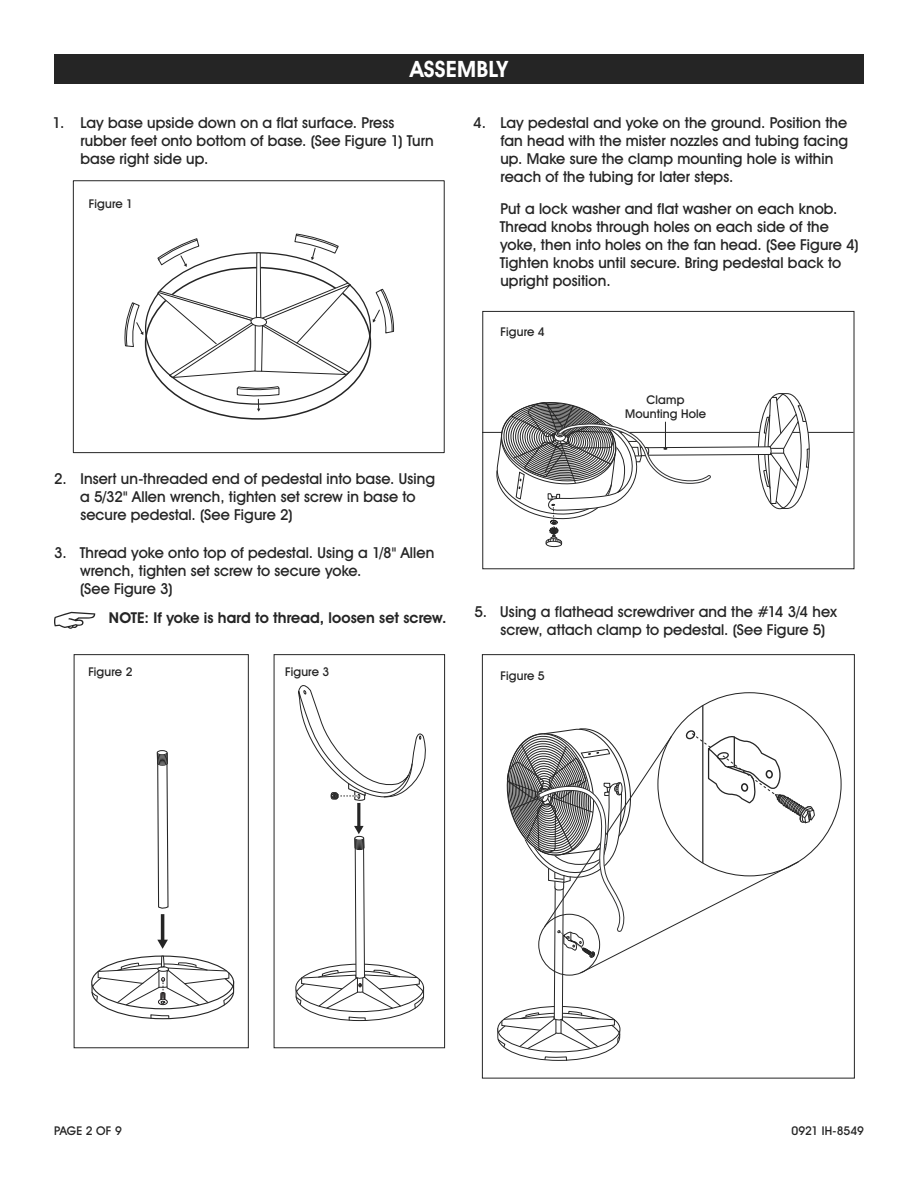
<style>
.page{position:relative;width:918px;height:1188px;background:#fff}
.page>*{position:absolute;margin:0;border:0;box-sizing:border-box;transform-origin:0 0}
._2_HEADING_REVERSE{font:700 22.5px "Uline Two Knine";letter-spacing:.01em;color:#fff}
._3_LIST_NUMBERS__Con{font:15px/18px "Uline Two Knine";letter-spacing:.005em;color:#252525}
._1_BODY_ALERT{font:700 15px "Uline Two Knine";letter-spacing:.005em;color:#252525}
.t1{font:12px/14.4px "Uline Two Knine";letter-spacing:.015em;color:#252525;text-align:center}
.t2{font:12px "Uline Two Knine";letter-spacing:-.005em;color:#252525}
</style>
<div class="page">
<svg style="left:54px;top:612px;width:41px;height:17px"></svg>
<div style="left:54px;top:54px;width:810px;height:30px;background:#252525"></div>
<div style="left:157px;top:750px;width:10px;height:5px;border:1px solid #252525;border-radius:50%"></div>
<svg style="left:91px;top:751px;width:144px;height:269px"></svg>
<div style="left:74px;top:654px;width:175px;height:394px;border:1px solid #252525"></div>
<hr style="left:357px;top:803px;width:3px;height:24px;background:#252525">
<svg style="left:295px;top:826px;width:130px;height:196px"></svg>
<svg style="left:298px;top:685px;width:128px;height:121px"></svg>
<div style="left:274px;top:654px;width:171px;height:394px;border:1px solid #252525"></div>
<svg style="left:124px;top:233px;width:270px;height:187px"></svg>
<div style="left:73px;top:180px;width:372px;height:273px;border:1px solid #252525"></div>
<svg style="left:497px;top:692px;width:318px;height:369px"></svg>
<div style="left:482px;top:654px;width:373px;height:424px;border:1px solid #252525"></div>
<hr style="left:620px;top:432px;width:233px;height:1px;background:#252525">
<div style="left:546px;top:541px;width:16px;height:6px;border:1px solid #252525;border-radius:50%"></div>
<div style="left:482px;top:311px;width:372px;height:258px;border:1px solid #252525"></div>
<svg style="left:483px;top:393px;width:327px;height:152px"></svg>
<h1 class="_2_HEADING_REVERSE" style="left:410px;top:56px;width:99px">ASSEMBLY</h1>
<p class="_3_LIST_NUMBERS__Con" style="left:80px;top:113px;width:355px;text-indent:-28px">1. Lay base upside down on a flat surface. Press rubber feet onto bottom of base. (See Figure 1) Turn base right side up.</p>
<p class="t1" style="left:89px;top:197px;width:46px">Figure 1</p>
<p class="_3_LIST_NUMBERS__Con" style="left:80px;top:469px;width:357px;text-indent:-26px">2. Insert un-threaded end of pedestal into base. Using a 5/32" Allen wrench, tighten set screw in base to secure pedestal. (See Figure 2)</p>
<p class="_3_LIST_NUMBERS__Con" style="left:80px;top:543px;width:356px;text-indent:-26px">3. Thread yoke onto top of pedestal. Using a 1/8" Allen wrench, tighten set screw to secure yoke.<br>(See Figure 3)</p>
<p class="_1_BODY_ALERT" style="left:109px;top:608px;width:339px">NOTE: If yoke is hard to thread, loosen set screw.</p>
<p class="t1" style="left:88px;top:664px;width:46px">Figure 2</p>
<p class="t1" style="left:285px;top:664px;width:46px">Figure 3</p>
<p class="_3_LIST_NUMBERS__Con" style="left:500px;top:113px;width:349px;text-indent:-27px">4. Lay pedestal and yoke on the ground. Position the fan head with the mister nozzles and tubing facing up. Make sure the clamp mounting hole is within reach of the tubing for later steps.</p>
<p class="_3_LIST_NUMBERS__Con" style="left:500px;top:200px;width:360px">Put a lock washer and flat washer on each knob.<br>Thread knobs through holes on each side of the yoke, then into holes on the fan head. (See Figure 4)<br>Tighten knobs until secure. Bring pedestal back to upright position.</p>
<p class="t1" style="left:501px;top:325px;width:46px">Figure 4</p>
<p class="t1" style="left:625px;top:392px;width:83px">Clamp<br>Mounting Hole</p>
<p class="_3_LIST_NUMBERS__Con" style="left:500px;top:603px;width:338px;text-indent:-26px">5. Using a flathead screwdriver and the #14 3/4 hex screw, attach clamp to pedestal. (See Figure 5)</p>
<p class="t1" style="left:501px;top:668px;width:46px">Figure 5</p>
<p class="t1" style="left:54px;top:1124px;width:69px">PAGE 2 OF 9</p>
<p class="t2" style="left:791px;top:1124px;width:74px">0921 IH-8549</p>
</div>
